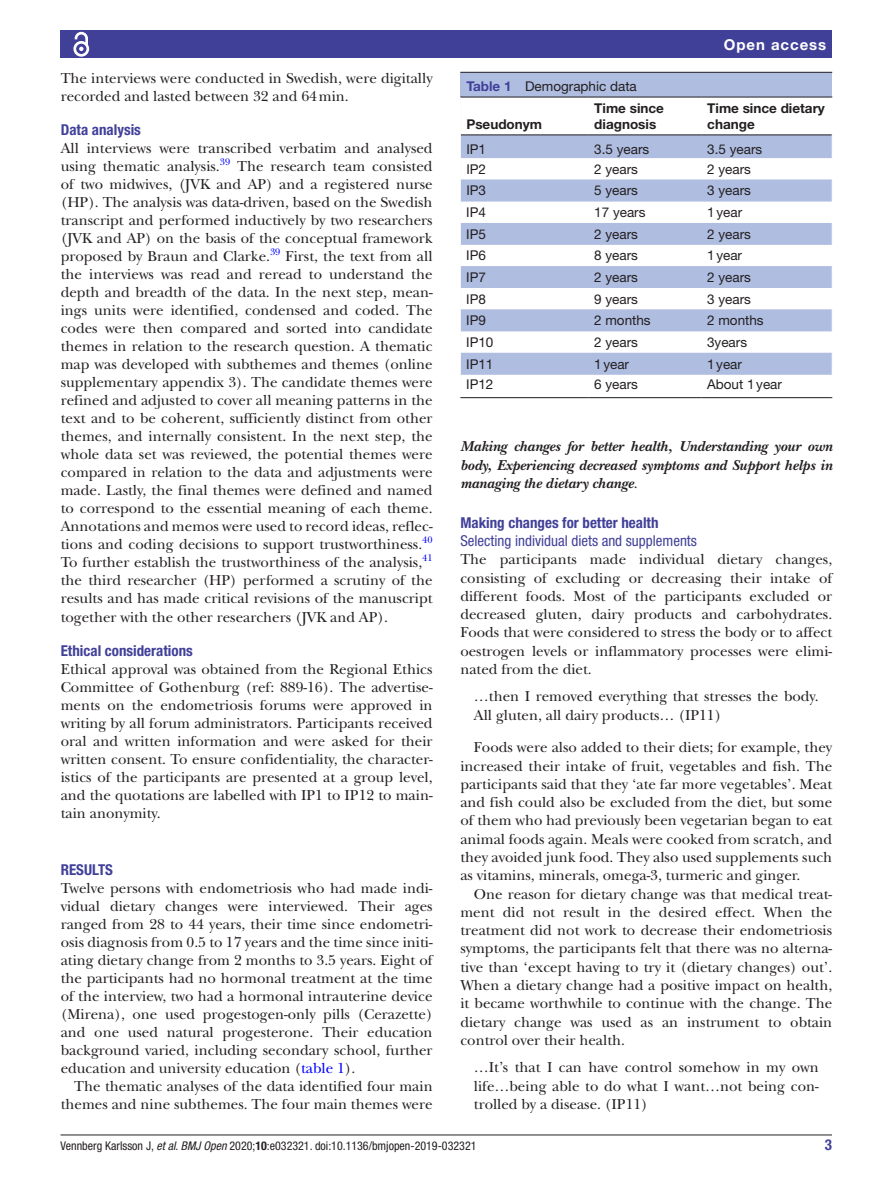
<style>
.page{position:relative;width:893px;height:1191px;background:#fff}
.page>*{position:absolute;margin:0;border:0;box-sizing:border-box;transform-origin:0 0}
.t1{font:15px/18px "New Baskerville";color:#231f20;text-align:justify}
.t2{font:italic 700 15px/18.3px "New Baskerville";color:#231f20;text-align:justify}
.t3{font:700 condensed 15px "Helvetica Neue LT Std";color:#414099}
.t4{font:condensed 15px "Helvetica Neue LT Std";color:#414099}
.t5{font:700 15px "Helvetica Neue LT Std";letter-spacing:.065em;color:#fff}
.t6{font:13.5px "Helvetica Neue LT Std";color:#231f20}
.t7{font:700 13.5px/16.2px "Helvetica Neue LT Std";color:#231f20}
.t8{font:condensed 12px "Helvetica Neue LT Std";color:#231f20}
.t9{font:9.9px "New Baskerville";color:#00f}
.s1{color:#00f}
.s2{font-weight:700;color:#414099}
.s3{font-weight:400;font-style:normal}
.s4{font-style:italic}
.s5{font-weight:700}
</style>
<div class="page">
<hr style="left:61px;top:1134px;width:771px;height:1px;background:#231f20">
<div style="left:61px;top:31px;width:771px;height:27px;background:#414099"></div>
<svg style="left:73px;top:31px;width:17px;height:26px"></svg>
<div style="left:460px;top:73px;width:372px;height:325px;background:#afbde1"></div>
<hr style="left:460px;top:72px;width:372px;height:1px;background:#231f20">
<div style="left:461px;top:98px;width:371px;height:299px;background:#fff"></div>
<svg style="left:461px;top:135px;width:371px;height:239px"></svg>
<hr style="left:460px;top:97px;width:128px;height:1px;background:#231f20">
<hr style="left:460px;top:134px;width:128px;height:1px;background:#231f20">
<hr style="left:588px;top:97px;width:113px;height:1px;background:#231f20">
<hr style="left:588px;top:134px;width:113px;height:1px;background:#231f20">
<hr style="left:701px;top:97px;width:131px;height:1px;background:#231f20">
<hr style="left:701px;top:134px;width:131px;height:1px;background:#231f20">
<hr style="left:460px;top:397px;width:128px;height:1px;background:#231f20">
<hr style="left:588px;top:397px;width:113px;height:1px;background:#231f20">
<hr style="left:701px;top:397px;width:131px;height:1px;background:#231f20">
<hr style="left:460px;top:97px;width:1px;height:38px;background:#fff">
<svg style="left:460px;top:135px;width:1px;height:262px"></svg>
<p class="t1" style="left:61px;top:69px;width:373px">The interviews were conducted in Swedish, were digitally recorded and lasted between 32 and 64min.</p>
<p class="t3" style="left:61px;top:121px;width:82px">Data analysis</p>
<p class="t1" style="left:61px;top:140px;width:373px">All interviews were transcribed verbatim and analysed using thematic analysis.</p>
<p class="t9" style="left:220px;top:156px;width:12px">39</p>
<p class="t1" style="left:61px;top:158px;width:373px;text-indent:176px">The research team consisted of two midwives, (JVK and AP) and a registered nurse (HP). The analysis was data-driven, based on the Swedish transcript and performed inductively by two researchers (JVK and AP) on the basis of the conceptual framework proposed by Braun and Clarke.</p>
<p class="t9" style="left:270px;top:246px;width:12px">39</p>
<p class="t1" style="left:61px;top:248px;width:373px;text-indent:225px">First, the text from all the interviews was read and reread to understand the depth and breadth of the data. In the next step, mean&shy;ings units were identified, condensed and coded. The codes were then compared and sorted into candidate themes in relation to the research question. A thematic map was developed with subthemes and themes (online supplementary appendix 3). The candidate themes were refined and adjusted to cover all meaning patterns in the text and to be coherent, sufficiently distinct from other themes, and internally consistent. In the next step, the whole data set was reviewed, the potential themes were compared in relation to the data and adjustments were made. Lastly, the final themes were defined and named to correspond to the essential meaning of each theme.<br>Annotations and memos were used to record ideas, reflec&shy;tions and coding decisions to support trustworthiness.<sup>40<br></sup>To further establish the trustworthiness of the analysis,</p>
<p class="t9" style="left:422px;top:552px;width:12px">41</p>
<p class="t1" style="left:61px;top:572px;width:373px">the third researcher (HP) performed a scrutiny of the results and has made critical revisions of the manuscript together with the other researchers (JVK and AP).</p>
<p class="t3" style="left:61px;top:641px;width:134px">Ethical considerations</p>
<p class="t1" style="left:61px;top:660px;width:373px">Ethical approval was obtained from the Regional Ethics Committee of Gothenburg (ref: 889-16). The advertise&shy;ments on the endometriosis forums were approved in writing by all forum administrators. Participants received oral and written information and were asked for their written consent. To ensure confidentiality, the character&shy;istics of the participants are presented at a group level, and the quotations are labelled with IP1 to IP12 to main&shy;tain anonymity.</p>
<p class="t3" style="left:61px;top:861px;width:53px">Results</p>
<p class="t1" style="left:61px;top:879px;width:373px">Twelve persons with endometriosis who had made indi&shy;vidual dietary changes were interviewed. Their ages ranged from 28 to 44 years, their time since endometri&shy;osis diagnosis from 0.5 to 17 years and the time since initi&shy;ating dietary change from 2 months to 3.5 years. Eight of the participants had no hormonal treatment at the time of the interview, two had a hormonal intrauterine device (Mirena), one used progestogen-only pills (Cerazette) and one used natural progesterone. Their education background varied, including secondary school, further education and university education (<span class="s1">table 1</span>).</p>
<p class="t1" style="left:61px;top:1077px;width:373px;text-align:right">The thematic analyses of the data identified four main themes and nine subthemes. The four main themes were</p>
<p class="t5" style="left:724px;top:35px;width:104px">Open access</p>
<p class="t6" style="left:466px;top:78px;width:172px"><span class="s2">Table 1</span> Demographic data</p>
<p class="t7" style="left:466px;top:116px;width:77px">Pseudonym</p>
<p class="t7" style="left:594px;top:99px;width:71px">Time since diagnosis</p>
<p class="t7" style="left:707px;top:99px;width:119px">Time since dietary change</p>
<p class="t6" style="left:466px;top:141px;width:21px">IP1</p>
<p class="t6" style="left:594px;top:141px;width:57px">3.5 years</p>
<p class="t6" style="left:707px;top:141px;width:57px">3.5 years</p>
<p class="t6" style="left:466px;top:161px;width:21px">IP2</p>
<p class="t6" style="left:594px;top:161px;width:45px">2 years</p>
<p class="t6" style="left:707px;top:161px;width:45px">2 years</p>
<p class="t6" style="left:466px;top:182px;width:21px">IP3</p>
<p class="t6" style="left:594px;top:182px;width:45px">5 years</p>
<p class="t6" style="left:707px;top:182px;width:45px">3 years</p>
<p class="t6" style="left:466px;top:204px;width:21px">IP4</p>
<p class="t6" style="left:594px;top:204px;width:53px">17 years</p>
<p class="t6" style="left:707px;top:204px;width:36px">1year</p>
<p class="t6" style="left:466px;top:226px;width:21px">IP5</p>
<p class="t6" style="left:594px;top:226px;width:45px">2 years</p>
<p class="t6" style="left:707px;top:226px;width:45px">2 years</p>
<p class="t6" style="left:466px;top:247px;width:21px">IP6</p>
<p class="t6" style="left:594px;top:247px;width:45px">8 years</p>
<p class="t6" style="left:707px;top:247px;width:36px">1year</p>
<p class="t6" style="left:466px;top:269px;width:21px">IP7</p>
<p class="t6" style="left:594px;top:269px;width:45px">2 years</p>
<p class="t6" style="left:707px;top:269px;width:45px">2 years</p>
<p class="t6" style="left:466px;top:291px;width:21px">IP8</p>
<p class="t6" style="left:594px;top:291px;width:45px">9 years</p>
<p class="t6" style="left:707px;top:291px;width:45px">3 years</p>
<p class="t6" style="left:466px;top:312px;width:21px">IP9</p>
<p class="t6" style="left:594px;top:312px;width:58px">2 months</p>
<p class="t6" style="left:707px;top:312px;width:58px">2 months</p>
<p class="t6" style="left:466px;top:334px;width:29px">IP10</p>
<p class="t6" style="left:594px;top:334px;width:45px">2 years</p>
<p class="t6" style="left:707px;top:334px;width:42px">3years</p>
<p class="t6" style="left:466px;top:356px;width:29px">IP11</p>
<p class="t6" style="left:594px;top:356px;width:36px">1year</p>
<p class="t6" style="left:707px;top:356px;width:36px">1year</p>
<p class="t6" style="left:466px;top:376px;width:29px">IP12</p>
<p class="t6" style="left:594px;top:376px;width:45px">6 years</p>
<p class="t6" style="left:707px;top:376px;width:76px">About 1year</p>
<p class="t2" style="left:460px;top:437px;width:373px">Making changes for better health, Understanding your own body, Experiencing decreased symptoms and Support helps in managing the dietary change<span class="s3">.</span></p>
<p class="t3" style="left:460px;top:513px;width:200px">Making changes for better health</p>
<p class="t4" style="left:460px;top:532px;width:238px">Selecting individual diets and supplements</p>
<p class="t1" style="left:460px;top:550px;width:373px">The participants made individual dietary changes, consisting of excluding or decreasing their intake of different foods. Most of the participants excluded or decreased gluten, dairy products and carbohydrates.<br>Foods that were considered to stress the body or to affect oestrogen levels or inflammatory processes were elimi&shy;nated from the diet.</p>
<p class="t1" style="left:474px;top:687px;width:346px">…then I removed everything that stresses the body.<br>All gluten, all dairy products… (IP11)</p>
<p class="t1" style="left:460px;top:738px;width:373px;text-indent:14px">Foods were also added to their diets; for example, they increased their intake of fruit, vegetables and fish. The participants said that they ‘ate far more vegetables’. Meat and fish could also be excluded from the diet, but some of them who had previously been vegetarian began to eat animal foods again. Meals were cooked from scratch, and they avoided junk food. They also used supplements such as vitamins, minerals, omega-3, turmeric and ginger.</p>
<p class="t1" style="left:460px;top:884px;width:373px;text-indent:14px">One reason for dietary change was that medical treat&shy;ment did not result in the desired effect. When the treatment did not work to decrease their endometriosis symptoms, the participants felt that there was no alterna&shy;tive than ‘except having to try it (dietary changes) out’.<br>When a dietary change had a positive impact on health, it became worthwhile to continue with the change. The dietary change was used as an instrument to obtain control over their health.</p>
<p class="t1" style="left:474px;top:1058px;width:346px">…It’s that I can have control somehow in my own life…being able to do what I want…not being con&shy;trolled by a disease. (IP11)</p>
<p class="t8" style="left:61px;top:1138px;width:417px">Vennberg Karlsson J, <span class="s4">et al</span>. <span class="s4">BMJ Open</span> 2020;<span class="s5">10</span>:e032321. doi:10.1136/bmjopen-2019-032321</p>
<p class="t3" style="left:825px;top:1135px;width:9px">3</p>
</div>
